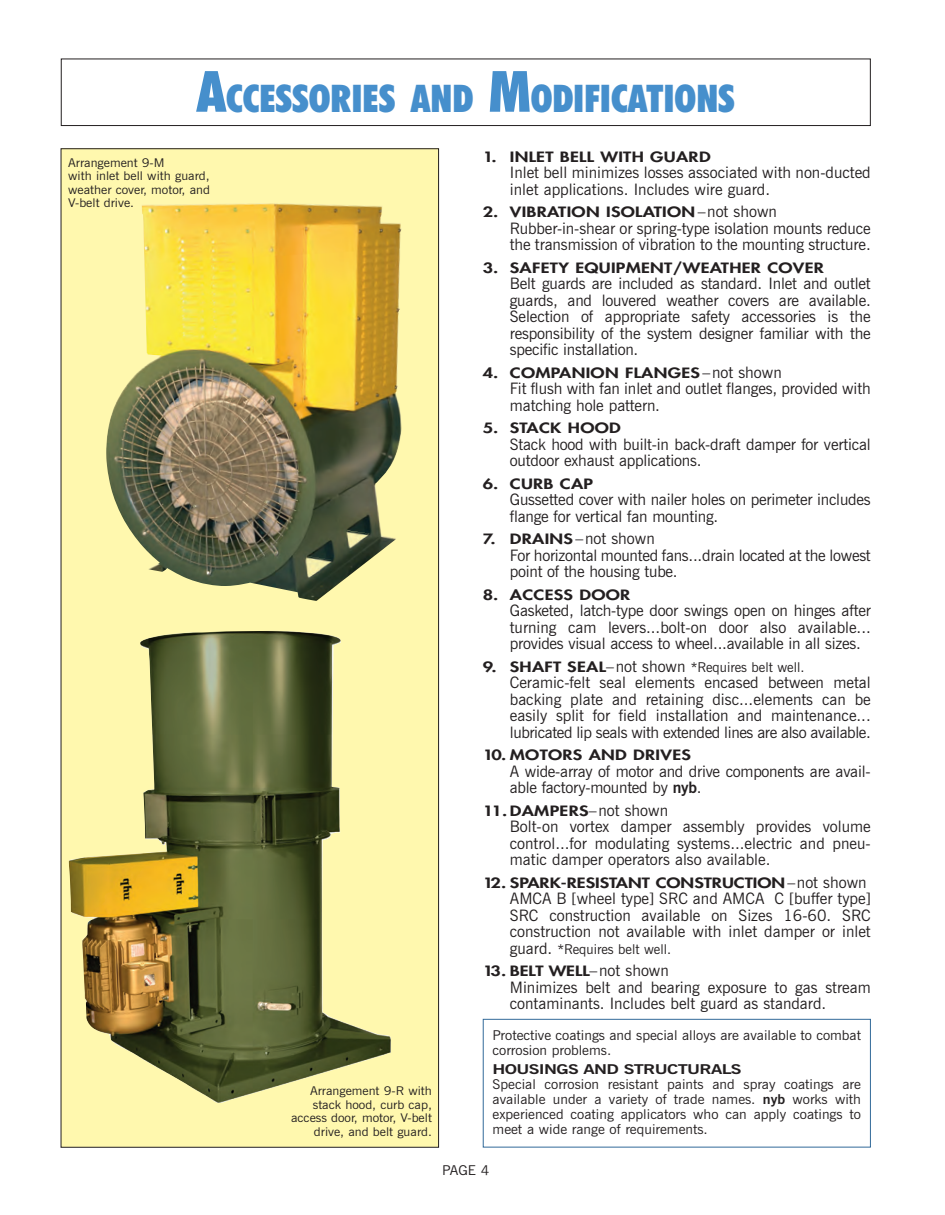
<style>
.page{position:relative;width:945px;height:1215px;background:#fff}
.page>*{position:absolute;margin:0;border:0;box-sizing:border-box;transform-origin:0 0}
.t1{font:900 condensed 38.25px "Futura BT";color:#468fcc}
.t2{font:15.75px/16.5px "News Gothic BT";letter-spacing:-.005em;color:#231f20}
.t3{font:800 13.8px "Futura";letter-spacing:.015em;color:#231f20;scale:1.3 1}
.t4{font:13.5px/15px "News Gothic BT";color:#231f20;scale:1.05 1}
.t5{font:13.5px "News Gothic BT";color:#231f20}
.t6{font:700 13.5px "News Gothic BT";letter-spacing:-.035em;color:#231f20;scale:1.35 1}
.t7{font:13.5px "News Gothic BT";color:#231f20;scale:1.06 1}
.t8{font:12px/13.5px "News Gothic BT";color:#231f20;scale:1.07 1}
.s1{font-size:57px}
.s2{font-family:"News Gothic BT";font-weight:400;font-size:15.75px}
.s3{font-family:"Futura";font-weight:800;font-size:13.8px}
.s4{font-size:15.75px}
.s5{font-weight:700}
</style>
<div class="page">
<div style="left:61px;top:58px;width:810px;height:68px;border:1px solid #231f20"></div>
<div style="left:483px;top:1019px;width:388px;height:129px;border:1px solid #326a99"></div>
<div style="left:61px;top:149px;width:378px;height:998px;background:#fff8ae"></div>
<img style="left:106px;top:203px;width:296px;height:398px">
<img style="left:69px;top:631px;width:322px;height:472px">
<h1 class="t1" style="left:197px;top:82px;width:540px"><span class="s1">A</span>CCESSORIES AND <span class="s1">M</span>ODIFICATIONS</h1>
<p class="t3" style="left:483px;top:150px;width:177px">1. INLET BELL WITH GUARD</p>
<p class="t2" style="left:510px;top:166px;width:362px">Inlet bell minimizes losses associated with non-ducted inlet applications. Includes wire guard.</p>
<p class="t3" style="left:483px;top:205px;width:228px">2. VIBRATION ISOLATION<span class="s2">–not shown</span></p>
<p class="t2" style="left:510px;top:221px;width:362px">Rubber-in-shear or spring-type isolation mounts reduce the transmission of vibration to the mounting structure.</p>
<p class="t3" style="left:483px;top:261px;width:264px">3. SAFETY EQUIPMENT/WEATHER COVER</p>
<p class="t2" style="left:510px;top:277px;width:362px;text-align:justify">Belt guards are included as standard. Inlet and outlet guards, and louvered weather covers are available.<br>Selection of appropriate safety accessories is the responsibility of the system designer familiar with the specific installation.</p>
<p class="t3" style="left:483px;top:366px;width:231px">4. COMPANION FLANGES <span class="s2">–not shown</span></p>
<p class="t2" style="left:510px;top:382px;width:362px">Fit flush with fan inlet and outlet flanges, provided with matching hole pattern.</p>
<p class="t3" style="left:483px;top:421px;width:108px">5. STACK HOOD</p>
<p class="t2" style="left:510px;top:437px;width:362px">Stack hood with built-in back-draft damper for vertical outdoor exhaust applications.</p>
<p class="t3" style="left:483px;top:477px;width:86px">6. CURB CAP</p>
<p class="t2" style="left:510px;top:493px;width:362px">Gussetted cover with nailer holes on perimeter includes flange for vertical fan mounting.</p>
<p class="t2" style="left:510px;top:532px;width:362px;text-indent:-27px"><span class="s3">7. DRAINS</span> –not shown<br>For horizontal mounted fans...drain located at the lowest point of the housing tube.</p>
<p class="t3" style="left:483px;top:588px;width:115px">8. ACCESS DOOR</p>
<p class="t2" style="left:510px;top:604px;width:362px;text-align:justify">Gasketed, latch-type door swings open on hinges after turning cam levers...bolt-on door also available... provides visual access to wheel...available in all sizes.</p>
<p class="t5" style="left:483px;top:662px;width:323px"><span class="s3">9. SHAFT SEAL</span><span class="s4">–not shown</span> *Requires belt well.</p>
<p class="t2" style="left:510px;top:676px;width:362px;text-align:justify">Ceramic-felt seal elements encased between metal backing plate and retaining disc...elements can be easily split for field installation and maintenance... lubricated lip seals with extended lines are also available.</p>
<p class="t3" style="left:483px;top:748px;width:162px">10. MOTORS AND DRIVES</p>
<p class="t2" style="left:510px;top:764px;width:362px">A wide-array of motor and drive components are avail&shy;able factory-mounted by <span class="s5">nyb</span>.</p>
<p class="t3" style="left:483px;top:804px;width:144px">11.DAMPERS<span class="s2">–not shown</span></p>
<p class="t2" style="left:510px;top:820px;width:362px;text-align:justify">Bolt-on vortex damper assembly provides volume control...for modulating systems...electric and pneu&shy;matic damper operators also available.</p>
<p class="t3" style="left:483px;top:876px;width:297px">12. SPARK-RESISTANT CONSTRUCTION<span class="s2">–not shown</span></p>
<p class="t2" style="left:510px;top:892px;width:362px;text-align:justify">AMCA B [wheel type] SRC and AMCA C [buffer type] SRC construction available on Sizes 16-60. SRC construction not available with inlet damper or inlet</p>
<p class="t5" style="left:510px;top:944px;width:163px"><span class="s4">guard.</span> *Requires belt well.</p>
<p class="t3" style="left:483px;top:964px;width:145px">13. BELT WELL<span class="s2">–not shown</span></p>
<p class="t2" style="left:510px;top:980px;width:362px">Minimizes belt and bearing exposure to gas stream contaminants. Includes belt guard as standard.</p>
<p class="t4" style="left:493px;top:1028px;width:352px">Protective coatings and special alloys are available to combat corrosion problems.</p>
<p class="t6" style="left:493px;top:1064px;width:186px">HOUSINGS AND STRUCTURALS</p>
<p class="t4" style="left:493px;top:1078px;width:352px;text-align:justify">Special corrosion resistant paints and spray coatings are available under a variety of trade names. <span class="s5">nyb</span> works with experienced coating applicators who can apply coatings to meet a wide range of requirements.</p>
<p class="t8" style="left:68px;top:157px;width:134px">Arrangement 9-M<br>with inlet bell with guard, weather cover, motor, and<br>V-belt drive.</p>
<p class="t8" style="left:291px;top:1085px;width:133px;text-align:right">Arrangement 9-R with stack hood, curb cap, access door, motor, V-belt drive, and belt guard.</p>
<p class="t7" style="left:442px;top:1165px;width:46px">PAGE 4</p>
</div>
